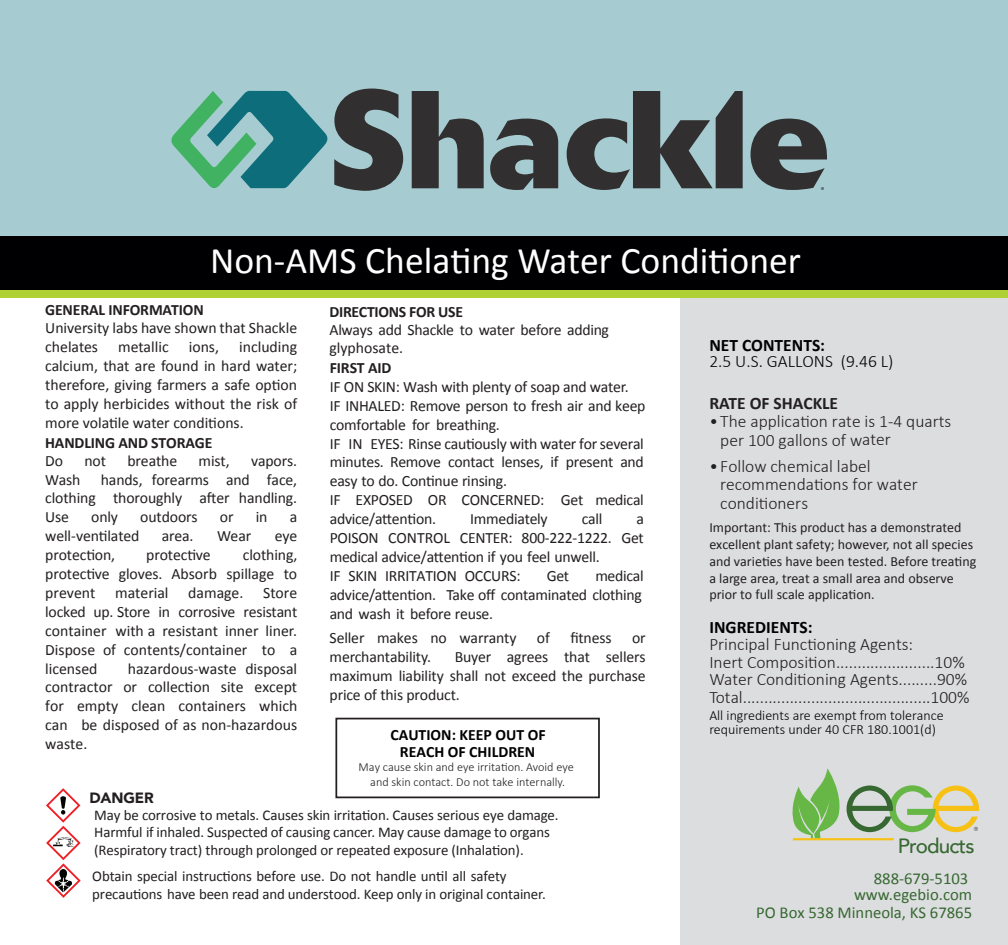
<style>
.page{position:relative;width:1008px;height:945px;background:#fff}
.page>*{position:absolute;margin:0;border:0;box-sizing:border-box;transform-origin:0 0}
.t1{font:37.62px "Calibri";color:#fff}
.t2{font:500 20.65px "Avenir";letter-spacing:-.04em;color:#376832}
.t3{font:300 17.5px/18.4px "Calibri";color:#231f20}
.t4{font:700 17.5px "Calibri";color:#000002}
.t5{font:300 17.5px "Calibri";color:#000002}
.t6{font:700 17.5px "Calibri";color:#231f20}
.t7{font:16.62px/15.6px "Calibri";color:#376832;text-align:right}
.t8{font:15.75px/18.9px "Calibri";letter-spacing:-.01em;color:#231f20;text-align:justify}
.t9{font:700 15.75px "Calibri";letter-spacing:-.01em;color:#231f20}
.t10{font:700 15.75px/17.5px "Calibri";color:#000002;text-align:center}
.t11{font:14.88px/17.8px "Calibri";letter-spacing:-.01em;color:#231f20}
.t12{font:900 14.88px "Avenir";letter-spacing:-.01em;color:#231f20}
.t13{font:14px/16.8px "Calibri";color:#231f20}
.t14{font:300 14px/14px "Calibri";color:#000002}
.t15{font:300 12.25px/14.7px "Calibri";color:#231f20;text-align:center}
.t16{font:8.58px "Myriad Pro";color:#231f20}
</style>
<div class="page">
<div style="left:680px;top:297px;width:328px;height:648px;background:#dcdddf"></div>
<svg style="left:792px;top:768px;width:187px;height:72px"></svg>
<div style="left:0;top:0;width:1008px;height:294px;background:#a6ccd1"></div>
<div style="left:0;top:236px;width:1008px;height:53px;background:#000002"></div>
<div style="left:0;top:290px;width:1008px;height:7px;background:#b0d136"></div>
<svg style="left:46px;top:788px;width:35px;height:110px"></svg>
<div style="left:335px;top:718px;width:265px;height:80px;border:2px solid #231f20"></div>
<svg style="left:334px;top:89px;width:493px;height:102px;fill:#313031"></svg>
<svg style="left:171px;top:91px;width:157px;height:98px"></svg>
<p class="t16" style="left:821px;top:185px;width:5px">®</p>
<h1 class="t1" style="left:210px;top:237px;width:592px">Non-AMS Chelating Water Conditioner</h1>
<p class="t9" style="left:45px;top:299px;width:160px">GENERAL INFORMATION</p>
<p class="t8" style="left:45px;top:318px;width:254px">University labs have shown that Shackle chelates</p>
<p class="t8" style="left:45px;top:336px;width:254px;text-indent:194px">including calcium, that are found in hard water; therefore, giving farmers a safe option to apply herbicides without the risk of more volatile water conditions.</p>
<p class="t8" style="left:45px;top:450px;width:19px">Do</p>
<p class="t8" style="left:84px;top:450px;width:23px">not</p>
<p class="t8" style="left:127px;top:450px;width:51px">breathe</p>
<p class="t8" style="left:199px;top:450px;width:33px">mist,</p>
<p class="t8" style="left:251px;top:450px;width:48px">vapors.</p>
<p class="t8" style="left:45px;top:469px;width:37px">Wash</p>
<p class="t8" style="left:118px;top:336px;width:52px">metallic</p>
<p class="t8" style="left:189px;top:336px;width:32px">ions,</p>
<p class="t9" style="left:45px;top:431px;width:169px">HANDLING AND STORAGE</p>
<p class="t8" style="left:45px;top:469px;width:254px;text-indent:56px">hands, forearms and face, clothing thoroughly after handling.<br>Use</p>
<p class="t8" style="left:91px;top:507px;width:28px">only</p>
<p class="t8" style="left:140px;top:507px;width:59px">outdoors</p>
<p class="t8" style="left:220px;top:507px;width:15px">or</p>
<p class="t8" style="left:256px;top:507px;width:13px">in</p>
<p class="t8" style="left:290px;top:507px;width:9px">a</p>
<p class="t8" style="left:45px;top:526px;width:96px">well-ventilated</p>
<p class="t8" style="left:162px;top:526px;width:33px">area.</p>
<p class="t8" style="left:217px;top:526px;width:36px">Wear</p>
<p class="t8" style="left:275px;top:526px;width:24px">eye</p>
<p class="t8" style="left:45px;top:545px;width:71px">protection,</p>
<p class="t8" style="left:146px;top:545px;width:66px">protective</p>
<p class="t8" style="left:45px;top:545px;width:254px;text-indent:198px">clothing, protective gloves. Absorb spillage to prevent</p>
<p class="t8" style="left:115px;top:583px;width:55px">material</p>
<p class="t8" style="left:188px;top:583px;width:57px">damage.</p>
<p class="t8" style="left:45px;top:583px;width:254px;text-indent:218px">Store locked up. Store in corrosive resistant container with a resistant inner liner.<br>Dispose of contents/container to a licensed</p>
<p class="t8" style="left:45px;top:658px;width:254px;text-indent:82px">hazardous-waste disposal contractor or collection site except for empty clean containers which can be disposed of as non-hazardous waste.</p>
<p class="t9" style="left:330px;top:301px;width:135px">DIRECTIONS FOR USE</p>
<p class="t8" style="left:329px;top:319px;width:281px">Always add Shackle to water before adding glyphosate.</p>
<p class="t9" style="left:330px;top:357px;width:63px">FIRST AID</p>
<p class="t8" style="left:330px;top:376px;width:317px;text-align:left">IF ON SKIN: Wash with plenty of soap and water.<br>IF INHALED: Remove person to fresh air and keep comfortable for breathing.<br>IF IN EYES: Rinse cautiously with water for several minutes. Remove contact lenses, if present and easy to do. Continue rinsing.<br>IF EXPOSED OR CONCERNED: Get medical advice/attention.</p>
<p class="t8" style="left:470px;top:509px;width:79px">Immediately</p>
<p class="t8" style="left:582px;top:509px;width:22px">call</p>
<p class="t8" style="left:330px;top:509px;width:316px;text-align:left;text-indent:307px">a<br>POISON CONTROL CENTER: 800-222-1222. Get medical advice/attention if you feel unwell.<br>IF SKIN IRRITATION OCCURS:</p>
<p class="t8" style="left:330px;top:565px;width:316px;text-indent:266px">medical advice/attention. Take off contaminated clothing and wash it before reuse.</p>
<p class="t8" style="left:547px;top:565px;width:24px">Get</p>
<p class="t8" style="left:330px;top:627px;width:188px">Seller makes no warranty</p>
<p class="t8" style="left:537px;top:627px;width:14px">of</p>
<p class="t8" style="left:570px;top:627px;width:43px">fitness</p>
<p class="t8" style="left:632px;top:627px;width:15px">or</p>
<p class="t8" style="left:330px;top:646px;width:103px">merchantability.</p>
<p class="t8" style="left:330px;top:646px;width:318px;text-indent:125px">Buyer agrees that sellers maximum liability shall not exceed the purchase price of this product.</p>
<p class="t10" style="left:390px;top:725px;width:157px">CAUTION: KEEP OUT OF<br>REACH OF CHILDREN</p>
<p class="t15" style="left:359px;top:759px;width:217px">May cause skin and eye irritation. Avoid eye and skin contact. Do not take internally.</p>
<p class="t12" style="left:89px;top:786px;width:66px">DANGER</p>
<p class="t11" style="left:94px;top:805px;width:466px">May be corrosive to metals. Causes skin irritation. Causes serious eye damage.<br>Harmful if inhaled. Suspected of causing cancer. May cause damage to organs (Respiratory tract) through prolonged or repeated exposure (Inhalation).</p>
<p class="t11" style="left:92px;top:866px;width:455px">Obtain special instructions before use. Do not handle until all safety precautions have been read and understood. Keep only in original container.</p>
<p class="t4" style="left:709px;top:333px;width:117px">NET CONTENTS:</p>
<p class="t5" style="left:709px;top:350px;width:186px">2.5 U.S. GALLONS (9.46 L)</p>
<p class="t6" style="left:709px;top:391px;width:130px">RATE OF SHACKLE</p>
<p class="t3" style="left:720px;top:412px;width:232px;text-indent:-11px">• The application rate is 1-4 quarts per 100 gallons of water</p>
<p class="t3" style="left:720px;top:457px;width:199px;text-indent:-11px">• Follow chemical label recommendations for water conditioners</p>
<p class="t13" style="left:709px;top:518px;width:268px">Important: This product has a demonstrated excellent plant safety; however, not all species and varieties have been tested. Before treating a large area, treat a small area and observe prior to full scale application.</p>
<p class="t4" style="left:709px;top:615px;width:105px">INGREDIENTS:</p>
<p class="t3" style="left:709px;top:636px;width:262px;line-height:17.5px">Principal Functioning Agents:<br>Inert Composition.......................10% Water Conditioning Agents.........90% Total............................................100%</p>
<p class="t14" style="left:709px;top:708px;width:236px">All ingredients are exempt from tolerance requirements under 40 CFR 180.1001(d)</p>
<h2 class="t2" style="left:898px;top:828px;width:78px">Products</h2>
<p class="t7" style="left:854px;top:870px;width:120px">888-679-5103 www.egebio.com</p>
<p class="t7" style="left:756px;top:904px;width:217px">PO Box 538 Minneola, KS 67865</p>
</div>
